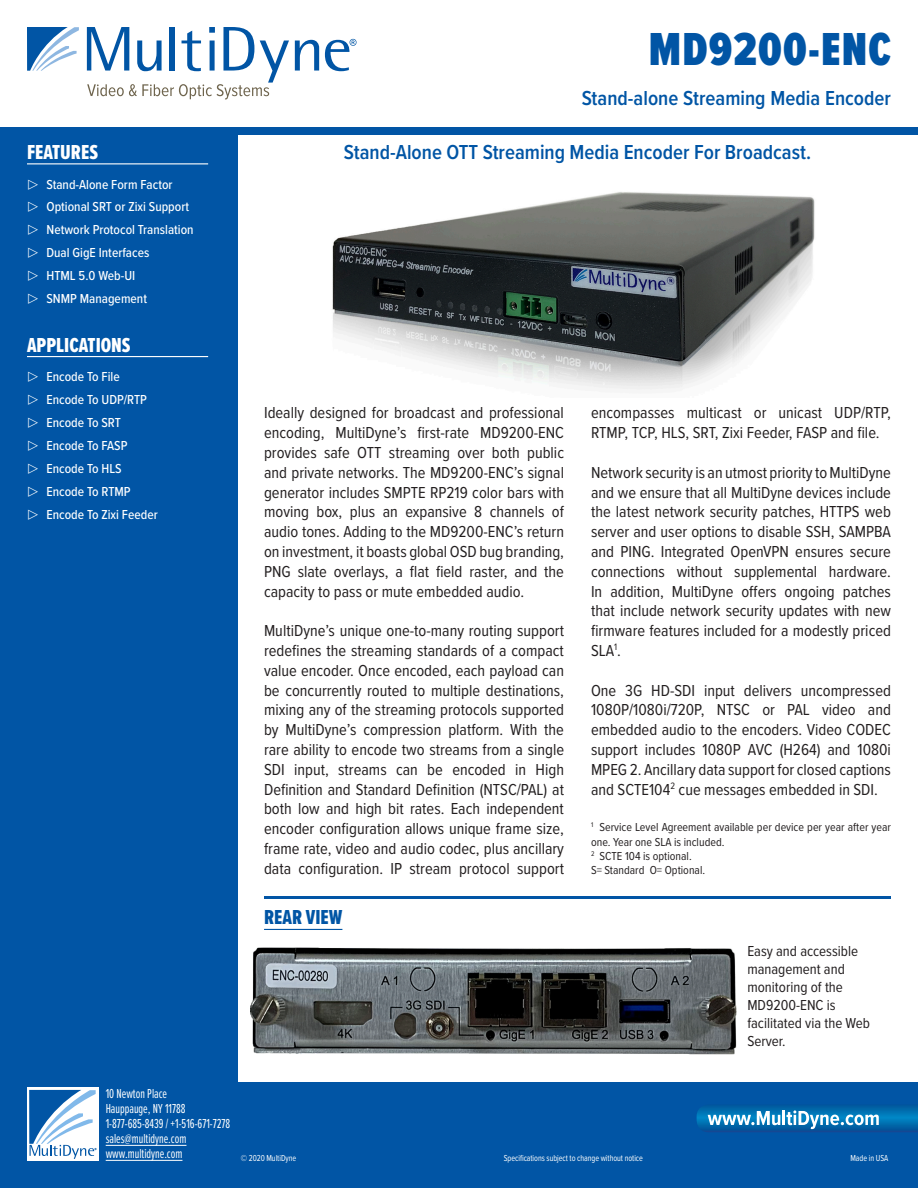
<style>
.page{position:relative;width:918px;height:1188px;background:#fff}
.page>*{position:absolute;margin:0;border:0;box-sizing:border-box;transform-origin:0 0}
.Product_Name{font:900 48px "Proxima Nova Ex Cn";letter-spacing:.025em;color:#0155a5}
.Main_Header_Line{font:600 21px "Proxima Nova Cond";color:#0155a5}
.Product_Sub-info{font:600 21px "Proxima Nova Cond";color:#0155a5}
.Features__white{font:21px "Proxima Nova Ex Cn Extrabld";color:#fff}
.Headers_Blue{font:21px "Proxima Nova Ex Cn Extrabld";color:#0155a5}
.Main_Body_Text{font:16.5px/19.8px "Proxima Nova Cond";color:#231f20;text-align:justify}
.Main_Body_Text-2{font:15px/18px "Proxima Nova Cond";color:#231f20}
.t1{font:500 13.5px "Proxima Nova Cond";color:#fff}
.t2{font:13.5px/15px "Proxima Nova Ex Cn";color:#fff;scale:.9 1}
.Main_Body_Text-3{font:12px/14.4px "Proxima Nova Cond";color:#231f20}
.Copyright_Footer_inf{font:9px "Proxima Nova Cond";letter-spacing:-.005em;color:#fff;scale:.9 1}
</style>
<div class="page">
<div style="left:0;top:131px;width:237px;height:1057px;background:#0155a5"></div>
<div style="left:0;top:127px;width:918px;height:7px;background:#0155a5"></div>
<img style="left:251px;top:947px;width:486px;height:107px">
<hr style="left:27px;top:163px;width:181px;height:1px;background:#fff">
<hr style="left:27px;top:356px;width:181px;height:1px;background:#fff">
<hr style="left:264px;top:929px;width:78px;height:1px;background:#0155a5">
<hr style="left:264px;top:896px;width:627px;height:3px;background:#0155a5">
<svg style="left:295px;top:40px;width:24px;height:31px"></svg>
<svg style="left:27px;top:27px;width:52px;height:44px"></svg>
<svg style="left:325px;top:39px;width:32px;height:32px"></svg>
<svg style="left:87px;top:27px;width:202px;height:72px"></svg>
<img style="left:332px;top:192px;width:483px;height:198px">
<div style="left:0;top:1082px;width:918px;height:106px;background:#0155a5"></div>
<svg style="left:697px;top:1107px;width:221px;height:25px"></svg>
<div style="left:27px;top:1088px;width:72px;height:73px;background:linear-gradient(to bottom,#fff,#fff)"></div>
<svg style="left:29px;top:1090px;width:68px;height:69px"></svg>
<hr style="left:106px;top:1145px;width:80px;height:1px;background:#fff">
<hr style="left:106px;top:1160px;width:76px;height:1px;background:#fff">
<p class="Features__white" style="left:27px;top:137px;width:73px">FEATURES</p>
<p class="t1" style="left:46px;top:176px;width:128px">Stand-Alone Form Factor</p>
<p class="t1" style="left:46px;top:199px;width:144px">Optional SRT or Zixi Support</p>
<p class="t1" style="left:46px;top:222px;width:149px">Network Protocol Translation</p>
<p class="t1" style="left:46px;top:245px;width:104px">Dual GigE Interfaces</p>
<p class="t1" style="left:46px;top:268px;width:90px">HTML 5.0 Web-UI</p>
<p class="t1" style="left:46px;top:291px;width:102px">SNMP Management</p>
<p class="Features__white" style="left:27px;top:329px;width:105px">APPLICATIONS</p>
<p class="t1" style="left:46px;top:369px;width:75px">Encode To File</p>
<p class="t1" style="left:46px;top:392px;width:102px">Encode To UDP/RTP</p>
<p class="t1" style="left:46px;top:415px;width:76px">Encode To SRT</p>
<p class="t1" style="left:46px;top:438px;width:82px">Encode To FASP</p>
<p class="t1" style="left:46px;top:460px;width:77px">Encode To HLS</p>
<p class="t1" style="left:46px;top:483px;width:86px">Encode To RTMP</p>
<p class="t1" style="left:46px;top:506px;width:113px">Encode To Zixi Feeder</p>
<p class="Product_Name" style="left:649px;top:14px;width:244px">MD9200-ENC</p>
<p class="Product_Sub-info" style="left:582px;top:83px;width:311px">Stand-alone Streaming Media Encoder</p>
<p class="Main_Header_Line" style="left:344px;top:136px;width:469px">Stand-Alone OTT Streaming Media Encoder For Broadcast.</p>
<p class="Main_Body_Text" style="left:264px;top:402px;width:302px">Ideally designed for broadcast and professional encoding, MultiDyne’s first-rate MD9200-ENC provides safe OTT streaming over both public and private networks. The MD9200-ENC’s signal generator includes SMPTE RP219 color bars with moving box, plus an expansive 8 channels of audio tones. Adding to the MD9200-ENC’s return on investment, it boasts global OSD bug branding, PNG slate overlays, a flat field raster, and the capacity to pass or mute embedded audio.</p>
<p class="Main_Body_Text" style="left:264px;top:620px;width:302px">MultiDyne’s unique one-to-many routing support redefines the streaming standards of a compact value encoder. Once encoded, each payload can be concurrently routed to multiple destinations, mixing any of the streaming protocols supported by MultiDyne’s compression platform. With the rare ability to encode two streams from a single SDI input, streams can be encoded in High Definition and Standard Definition (NTSC/PAL) at both low and high bit rates. Each independent encoder configuration allows unique frame size, frame rate, video and audio codec, plus ancillary data configuration. IP stream protocol support</p>
<p class="Headers_Blue" style="left:264px;top:902px;width:80px">REAR VIEW</p>
<p class="Main_Body_Text" style="left:591px;top:402px;width:301px">encompasses multicast or unicast UDP/RTP,<br>RTMP, TCP, HLS, SRT, Zixi Feeder, FASP and file.</p>
<p class="Main_Body_Text" style="left:591px;top:462px;width:302px">Network security is an utmost priority to MultiDyne and we ensure that all MultiDyne devices include the latest network security patches, HTTPS web server and user options to disable SSH, SAMPBA and PING. Integrated OpenVPN ensures secure connections without supplemental hardware.<br>In addition, MultiDyne offers ongoing patches that include network security updates with new firmware features included for a modestly priced SLA<sup>1</sup>.</p>
<p class="Main_Body_Text" style="left:591px;top:679px;width:302px">One 3G HD-SDI input delivers uncompressed 1080P/1080i/720P, NTSC or PAL video and embedded audio to the encoders. Video CODEC support includes 1080P AVC (H264) and 1080i MPEG 2. Ancillary data support for closed captions and SCTE104<sup>2</sup> cue messages embedded in SDI.</p>
<p class="Main_Body_Text-3" style="left:591px;top:820px;width:302px"><sup>1</sup> Service Level Agreement available per device per year after year one. Year one SLA is included.</p>
<p class="Main_Body_Text-3" style="left:591px;top:848px;width:102px"><sup>2</sup> SCTE 104 is optional.</p>
<p class="Main_Body_Text-3" style="left:591px;top:863px;width:116px">S= Standard O= Optional.</p>
<p class="Main_Body_Text-2" style="left:747px;top:942px;width:124px">Easy and accessible management and monitoring of the<br>MD9200-ENC is facilitated via the Web<br>Server.</p>
<p class="t2" style="left:106px;top:1086px;width:70px">10 Newton Place</p>
<p class="t2" style="left:106px;top:1101px;width:90px">Hauppauge, NY 11788</p>
<p class="t2" style="left:106px;top:1116px;width:140px">1-877-685-8439 / +1-516-671-7278</p>
<p class="t2" style="left:106px;top:1131px;width:91px">sales@multidyne.com www.multidyne.com</p>
<p class="Copyright_Footer_inf" style="left:241px;top:1151px;width:63px">© 2020 MultiDyne</p>
<p class="Copyright_Footer_inf" style="left:504px;top:1151px;width:156px">Specifications subject to change without notice</p>
<p class="Copyright_Footer_inf" style="left:851px;top:1151px;width:44px">Made in USA</p>
</div>
